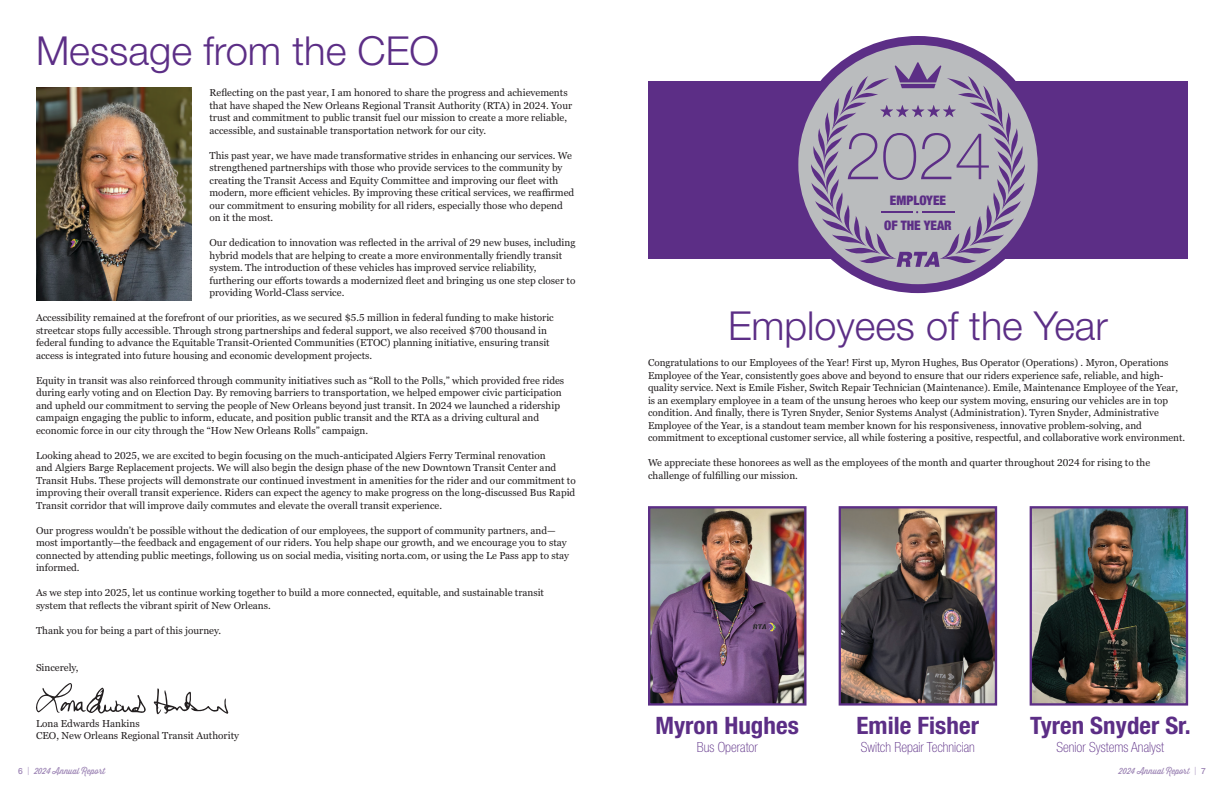
<style>
.page{position:relative;width:1224px;height:792px;background:#fff}
.page>*{position:absolute;margin:0;border:0;box-sizing:border-box;transform-origin:0 0}
.t1{font:100 65.9px "Helvetica Neue";color:#5c2e86}
.t2{font:300 40px "Helvetica Neue LT Pro";color:#5c2e86}
.t3{font:700 condensed 24px "Helvetica Neue LT Pro";letter-spacing:-.005em;color:#5c2e86;scale:1.05 1}
.t4{font:700 condensed 24px "Helvetica Neue LT Pro";letter-spacing:-.005em;color:#5c2e86;scale:1.04 1}
.t5{font:100 condensed 14px "Helvetica Neue LT Pro";letter-spacing:-.005em;color:#5c2e86}
.t6{font:900 condensed 13px/24.9px "Helvetica Neue";color:#5c2e86;text-align:center}
.Body_Copy{font:10px/12.5px "Georgia Pro";color:#231f20}
.t7{font:8.5px "Thirsty Script";color:#9d85b5}
.s1{font-family:"Helvetica Neue LT Pro";font-weight:500}
.s2{font-weight:300}
</style>
<div class="page">
<div style="left:648px;top:81px;width:540px;height:178px;background:#5c2e86"></div>
<svg style="left:154px;top:688px;width:74px;height:26px"></svg>
<svg style="left:36px;top:683px;width:110px;height:31px"></svg>
<img style="left:1033px;top:509px;width:152px;height:194px">
<div style="left:1030px;top:506px;width:158px;height:200px;border:2px solid #5c2e86"></div>
<img style="left:651px;top:509px;width:153px;height:194px">
<div style="left:648px;top:506px;width:159px;height:200px;border:2px solid #5c2e86"></div>
<img style="left:842px;top:509px;width:152px;height:194px">
<div style="left:839px;top:506px;width:158px;height:200px;border:2px solid #5c2e86"></div>
<svg style="left:794px;top:40px;width:248px;height:249px;background:#a39ab0"></svg>
<div style="left:789px;top:36px;width:258px;height:257px;border:9px solid #5c2e86;border-radius:50%"></div>
<svg style="left:811px;top:62px;width:214px;height:205px"></svg>
<img style="left:36px;top:87px;width:156px;height:213px">
<p class="t2" style="left:36px;top:26px;width:405px">Message from the CEO</p>
<p class="Body_Copy" style="left:210px;top:87px;width:364px">Reflecting on the past year, I am honored to share the progress and achievements that have shaped the New Orleans Regional Transit Authority (RTA) in 2024. Your trust and commitment to public transit fuel our mission to create a more reliable, accessible, and sustainable transportation network for our city.</p>
<p class="Body_Copy" style="left:210px;top:149px;width:366px">This past year, we have made transformative strides in enhancing our services. We strengthened partnerships with those who provide services to the community by creating the Transit Access and Equity Committee and improving our fleet with modern, more efficient vehicles. By improving these critical services, we reaffirmed our commitment to ensuring mobility for all riders, especially those who depend on it the most.</p>
<p class="Body_Copy" style="left:210px;top:237px;width:367px">Our dedication to innovation was reflected in the arrival of 29 new buses, including hybrid models that are helping to create a more environmentally friendly transit system. The introduction of these vehicles has improved service reliability, furthering our efforts towards a modernized fleet and bringing us one step closer to providing World-Class service.</p>
<p class="Body_Copy" style="left:36px;top:312px;width:519px">Accessibility remained at the forefront of our priorities, as we secured $5.5 million in federal funding to make historic streetcar stops fully accessible. Through strong partnerships and federal support, we also received $700 thousand in federal funding to advance the Equitable Transit-Oriented Communities (ETOC) planning initiative, ensuring transit access is integrated into future housing and economic development projects.</p>
<p class="Body_Copy" style="left:36px;top:374px;width:530px">Equity in transit was also reinforced through community initiatives such as “Roll to the Polls,” which provided free rides during early voting and on Election Day. By removing barriers to transportation, we helped empower civic participation and upheld our commitment to serving the people of New Orleans beyond just transit. In 2024 we launched a ridership campaign engaging the public to inform, educate, and position public transit and the RTA as a driving cultural and economic force in our city through the “How New Orleans Rolls” campaign.</p>
<p class="Body_Copy" style="left:36px;top:449px;width:541px">Looking ahead to 2025, we are excited to begin focusing on the much-anticipated Algiers Ferry Terminal renovation<br>and Algiers Barge Replacement projects. We will also begin the design phase of the new Downtown Transit Center and Transit Hubs. These projects will demonstrate our continued investment in amenities for the rider and our commitment to improving their overall transit experience. Riders can expect the agency to make progress on the long-discussed Bus Rapid Transit corridor that will improve daily commutes and elevate the overall transit experience.</p>
<p class="Body_Copy" style="left:36px;top:524px;width:535px">Our progress wouldn’t be possible without the dedication of our employees, the support of community partners, and— most importantly—the feedback and engagement of our riders. You help shape our growth, and we encourage you to stay connected by attending public meetings, following us on social media, visiting norta.com, or using the Le Pass app to stay informed.</p>
<p class="Body_Copy" style="left:36px;top:587px;width:510px">As we step into 2025, let us continue working together to build a more connected, equitable, and sustainable transit system that reflects the vibrant spirit of New Orleans.</p>
<p class="Body_Copy" style="left:36px;top:624px;width:187px">Thank you for being a part of this journey.</p>
<p class="Body_Copy" style="left:36px;top:662px;width:44px">Sincerely,</p>
<p class="Body_Copy" style="left:36px;top:717px;width:105px">Lona Edwards Hankins</p>
<p class="Body_Copy" style="left:36px;top:730px;width:205px">CEO, New Orleans Regional Transit Authority</p>
<p class="t1" style="left:845px;top:106px;width:148px">2024</p>
<h3 class="t6" style="left:884px;top:187px;width:69px">EMPLOYEE<br>OF THE YEAR</h3>
<p class="t2" style="left:728px;top:301px;width:382px">Employees of the Year</p>
<p class="Body_Copy" style="left:648px;top:357px;width:539px">Congratulations to our Employees of the Year! First up, Myron Hughes, Bus Operator (Operations) . Myron, Operations Employee of the Year, consistently goes above and beyond to ensure that our riders experience safe, reliable, and high&shy;quality service. Next is Emile Fisher, Switch Repair Technician (Maintenance). Emile, Maintenance Employee of the Year, is an exemplary employee in a team of the unsung heroes who keep our system moving, ensuring our vehicles are in top condition. And finally, there is Tyren Snyder, Senior Systems Analyst (Administration). Tyren Snyder, Administrative Employee of the Year, is a standout team member known for his responsiveness, innovative problem-solving, and commitment to exceptional customer service, all while fostering a positive, respectful, and collaborative work environment.</p>
<p class="Body_Copy" style="left:648px;top:457px;width:504px">We appreciate these honorees as well as the employees of the month and quarter throughout 2024 for rising to the challenge of fulfilling our mission.</p>
<p class="t3" style="left:655px;top:711px;width:138px">Myron Hughes</p>
<p class="t5" style="left:697px;top:739px;width:63px">Bus Operator</p>
<p class="t3" style="left:856px;top:711px;width:118px">Emile Fisher</p>
<p class="t5" style="left:861px;top:739px;width:116px">Switch Repair Technician</p>
<p class="t4" style="left:1030px;top:711px;width:156px">Tyren Snyder Sr.</p>
<p class="t5" style="left:1056px;top:739px;width:109px">Senior Systems Analyst</p>
<p class="t7" style="left:18px;top:765px;width:89px"><span class="s1">6</span> | 2024 Annual Report</p>
<p class="t7" style="left:1119px;top:764px;width:89px">2024 Annual Repor<span class="s2">t |</span> <span class="s1">7</span></p>
</div>
